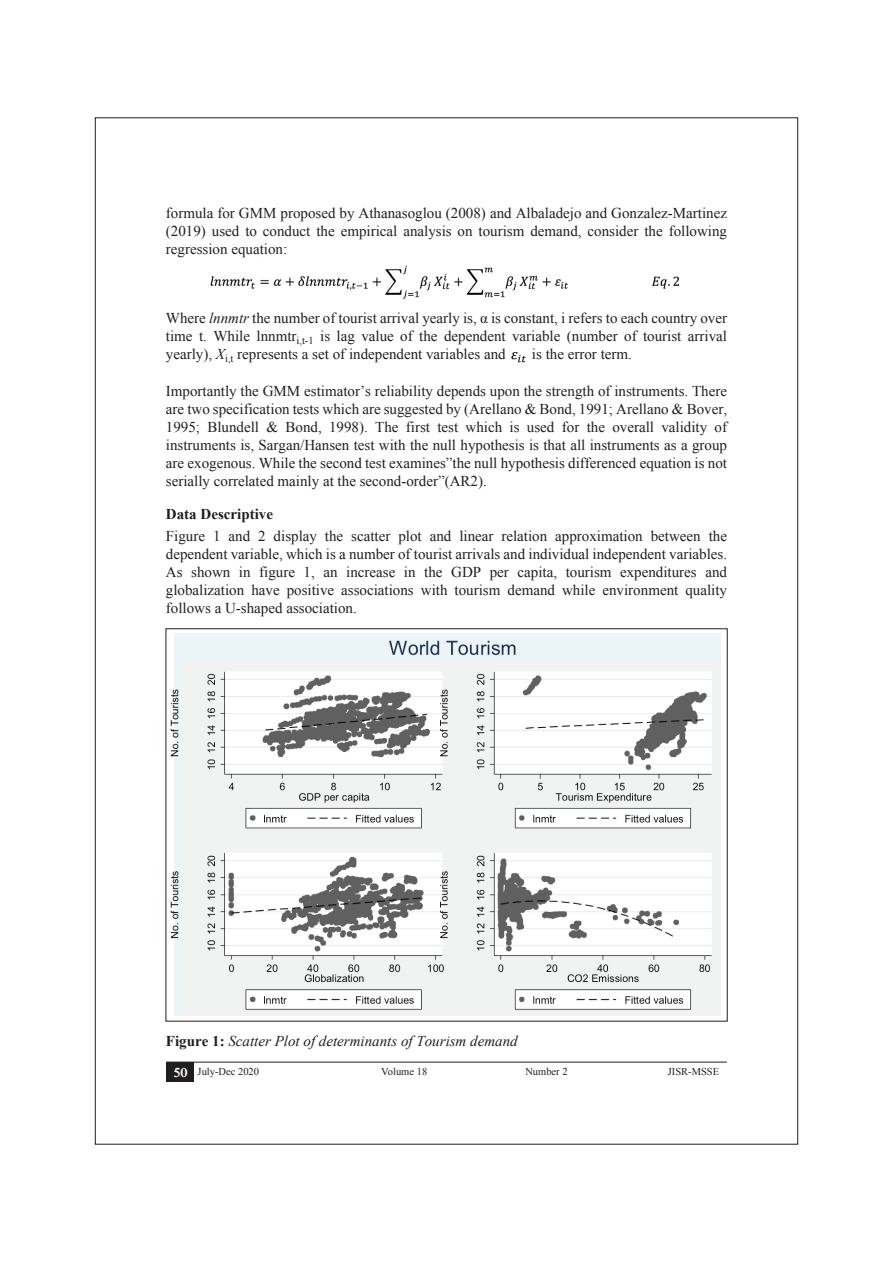
<style>
.page{position:relative;width:893px;height:1262px;background:#fff}
.page>*{position:absolute;margin:0;border:0;box-sizing:border-box;transform-origin:0 0}
.t1{font:15px/18px "Times New Roman";color:#211e1e;text-align:justify}
.t2{font:italic 15px "Times New Roman";color:#211e1e}
.t3{font:700 15px "Times New Roman";color:#211e1e}
.t4{font:10.5px "Times New Roman";color:#211e1e}
.s1{font-style:italic}
.s2{font-weight:700;font-style:normal}
.s3{font-family:"M Times New Roman";font-weight:600;font-size:13.5px;color:#fff}
</style>
<div class="page">
<img style="left:511px;top:352px;width:15px;height:11px">
<img style="left:210px;top:265px;width:470px;height:33px">
<img style="left:170px;top:634px;width:550px;height:381px">
<div style="left:166px;top:1062px;width:28px;height:19px;background:#211e1e"></div>
<hr style="left:166px;top:1061px;width:561px;height:1px;background:#211e1e">
<p class="t1" style="left:166px;top:203px;width:562px">formula for GMM proposed by Athanasoglou (2008) and Albaladejo and Gonzalez-Martinez (2019) used to conduct the empirical analysis on tourism demand, consider the following regression equation:</p>
<p class="t1" style="left:166px;top:309px;width:562px">Where <span class="s1">lnnmtr</span> the number of tourist arrival yearly is, α is constant, i refers to each country over time t. While lnnmtr<sub>i,t-1</sub> is lag value of the dependent variable (number of tourist arrival yearly), <span class="s1">X</span><sub>i,t</sub> represents a set of independent variables and</p>
<p class="t1" style="left:532px;top:345px;width:101px">is the error term.</p>
<p class="t1" style="left:166px;top:381px;width:562px">Importantly the GMM estimator’s reliability depends upon the strength of instruments. There are two specification tests which are suggested by (Arellano &amp; Bond, 1991; Arellano &amp; Bover, 1995; Blundell &amp; Bond, 1998). The first test which is used for the overall validity of instruments is, Sargan/Hansen test with the null hypothesis is that all instruments as a group are exogenous. While the second test examines”the null hypothesis differenced equation is not serially correlated mainly at the second-order”(AR2).</p>
<p class="t3" style="left:166px;top:504px;width:109px">Data Descriptive</p>
<p class="t1" style="left:166px;top:527px;width:562px">Figure 1 and 2 display the scatter plot and linear relation approximation between the dependent variable, which is a number of tourist arrivals and individual independent variables.<br>As shown in figure 1, an increase in the GDP per capita, tourism expenditures and globalization have positive associations with tourism demand while environment quality follows a U-shaped association.</p>
<p class="t2" style="left:166px;top:1030px;width:353px"><span class="s2">Figure 1:</span> Scatter Plot of determinants of Tourism demand</p>
<p class="t4" style="left:173px;top:1064px;width:87px"><span class="s3">50</span> July-Dec 2020</p>
<p class="t4" style="left:381px;top:1064px;width:48px">Volume 18</p>
<p class="t4" style="left:525px;top:1064px;width:44px">Number 2</p>
<p class="t4" style="left:668px;top:1064px;width:53px">JISR-MSSE</p>
</div>
